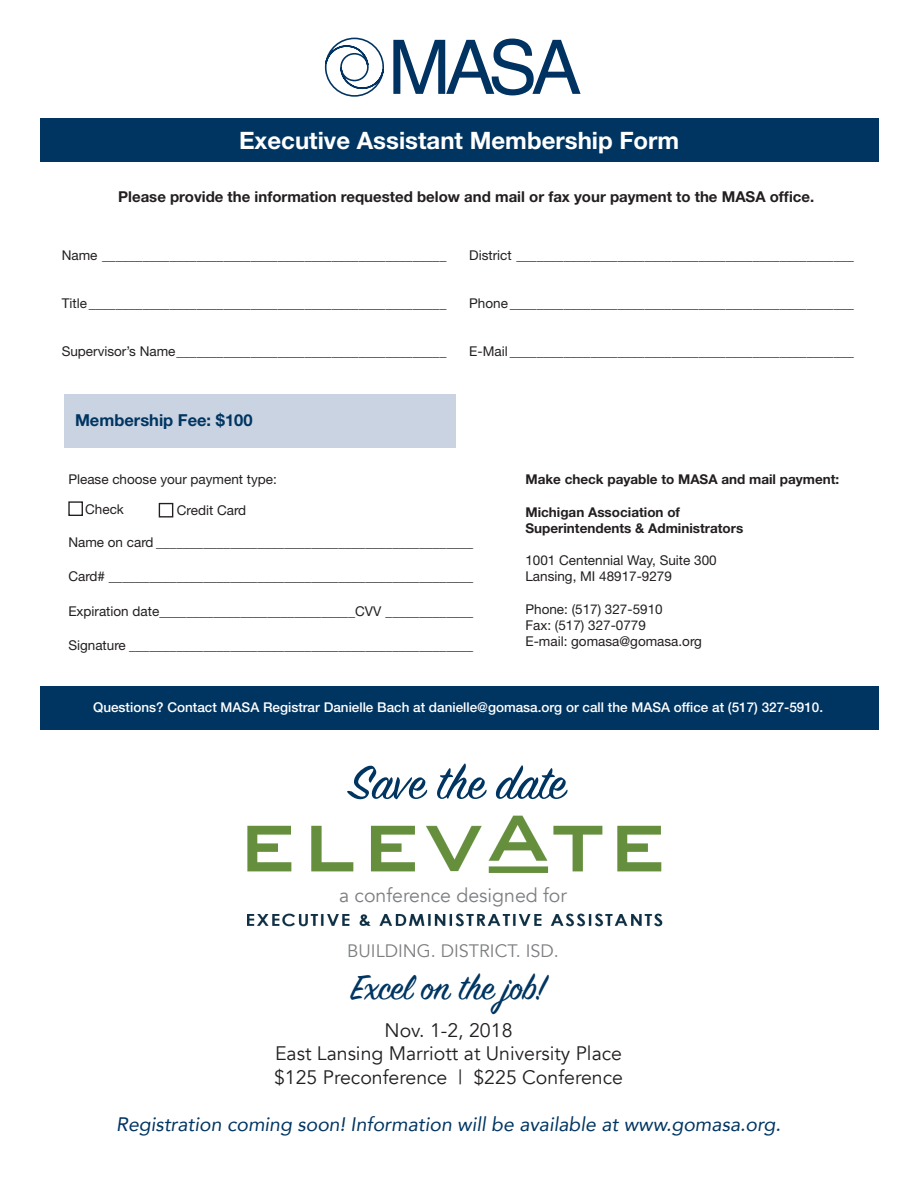
<style>
.page{position:relative;width:918px;height:1188px;background:#fff}
.page>*{position:absolute;margin:0;border:0;box-sizing:border-box;transform-origin:0 0}
.t1{font:75.3px "Helvetica";color:#003361}
.t2{font:52.5px "Sign Painter House Script";color:#003562}
.t3{font:39px "Sign Painter House Script";color:#003562}
.t4{font:700 24px "Helvetica Neue LT Std";color:#fff}
.t5{font:19.5px "Avenir";color:#231f20}
.t6{font:italic 19.5px "Avenir";color:#003562}
.t7{font:19.5px "Avenir";color:#7c7e81}
.t8{font:18px "Avenir";color:#7c7e81}
.t9{font:700 16.5px "Helvetica Neue LT Std";color:#003562}
.t10{font:700 15px "Helvetica Neue LT Std";color:#231f20}
.t11{font:13.5px "Helvetica Neue LT Std";color:#231f20}
.t12{font:500 13.5px "Helvetica Neue LT Std";color:#fff}
.t13{font:700 13.5px/16.2px "Helvetica Neue LT Std";color:#231f20}
</style>
<div class="page">
<div style="left:40px;top:119px;width:838px;height:43px;background:#003562"></div>
<div style="left:68px;top:501px;width:15px;height:15px;border:1px solid #231f20"></div>
<div style="left:159px;top:503px;width:14px;height:15px;border:1px solid #231f20"></div>
<svg style="left:324px;top:37px;width:60px;height:60px"></svg>
<div style="left:65px;top:394px;width:391px;height:53px;background:#cad3e2"></div>
<div style="left:40px;top:686px;width:838px;height:44px;background:#003562"></div>
<img style="left:247px;top:815px;width:416px;height:112px">
<div style="left:244px;top:882px;width:418px;height:26px;background:#fff"></div>
<p class="t1" style="left:388px;top:9px;width:195px">MASA</p>
<p class="t4" style="left:239px;top:126px;width:442px">Executive Assistant Membership Form</p>
<p class="t10" style="left:118px;top:188px;width:698px">Please provide the information requested below and mail or fax your payment to the MASA office.</p>
<p class="t11" style="left:62px;top:247px;width:386px">Name ___________________________________________________</p>
<p class="t11" style="left:62px;top:295px;width:386px">Title_____________________________________________________</p>
<p class="t11" style="left:62px;top:343px;width:386px">Supervisor’s Name________________________________________</p>
<p class="t9" style="left:75px;top:410px;width:179px">Membership Fee: $100</p>
<p class="t11" style="left:469px;top:247px;width:386px">District __________________________________________________</p>
<p class="t11" style="left:469px;top:295px;width:386px">Phone___________________________________________________</p>
<p class="t11" style="left:469px;top:343px;width:386px">E-Mail ___________________________________________________</p>
<p class="t11" style="left:68px;top:471px;width:210px">Please choose your payment type:</p>
<p class="t11" style="left:85px;top:501px;width:40px">Check</p>
<p class="t11" style="left:177px;top:503px;width:71px">Credit Card</p>
<p class="t11" style="left:68px;top:534px;width:406px">Name on card _______________________________________________</p>
<p class="t11" style="left:68px;top:568px;width:406px">Card# ______________________________________________________</p>
<p class="t11" style="left:68px;top:603px;width:406px">Expiration date_____________________________CVV _____________</p>
<p class="t11" style="left:68px;top:637px;width:406px">Signature ___________________________________________________</p>
<p class="t13" style="left:525px;top:471px;width:315px">Make check payable to MASA and mail payment:</p>
<p class="t13" style="left:525px;top:503px;width:219px">Michigan Association of<br>Superintendents &amp; Administrators</p>
<p class="t11" style="left:525px;top:552px;width:193px">1001 Centennial Way, Suite 300</p>
<p class="t11" style="left:525px;top:569px;width:148px">Lansing, MI 48917-9279</p>
<p class="t11" style="left:525px;top:601px;width:139px">Phone: (517) 327-5910</p>
<p class="t11" style="left:525px;top:617px;width:122px">Fax: (517) 327-0779</p>
<p class="t11" style="left:525px;top:633px;width:178px">E-mail: gomasa@gomasa.org</p>
<p class="t12" style="left:93px;top:699px;width:732px">Questions? Contact MASA Registrar Danielle Bach at danielle@gomasa.org or call the MASA office at (517) 327-5910.</p>
<p class="t2" style="left:349px;top:750px;width:218px">Save the date</p>
<p class="t7" style="left:339px;top:883px;width:229px">a conference designed for</p>
<p class="t8" style="left:347px;top:940px;width:213px">BUILDING. DISTRICT. ISD.</p>
<p class="t3" style="left:351px;top:963px;width:196px">Excel on the job!</p>
<p class="t5" style="left:385px;top:1019px;width:129px">Nov. 1-2, 2018</p>
<p class="t5" style="left:275px;top:1042px;width:348px">East Lansing Marriott at University Place</p>
<p class="t5" style="left:274px;top:1066px;width:351px">$125 Preconference | $225 Conference</p>
<p class="t6" style="left:116px;top:1112px;width:666px">Registration coming soon! Information will be available at www.gomasa.org.</p>
</div>
